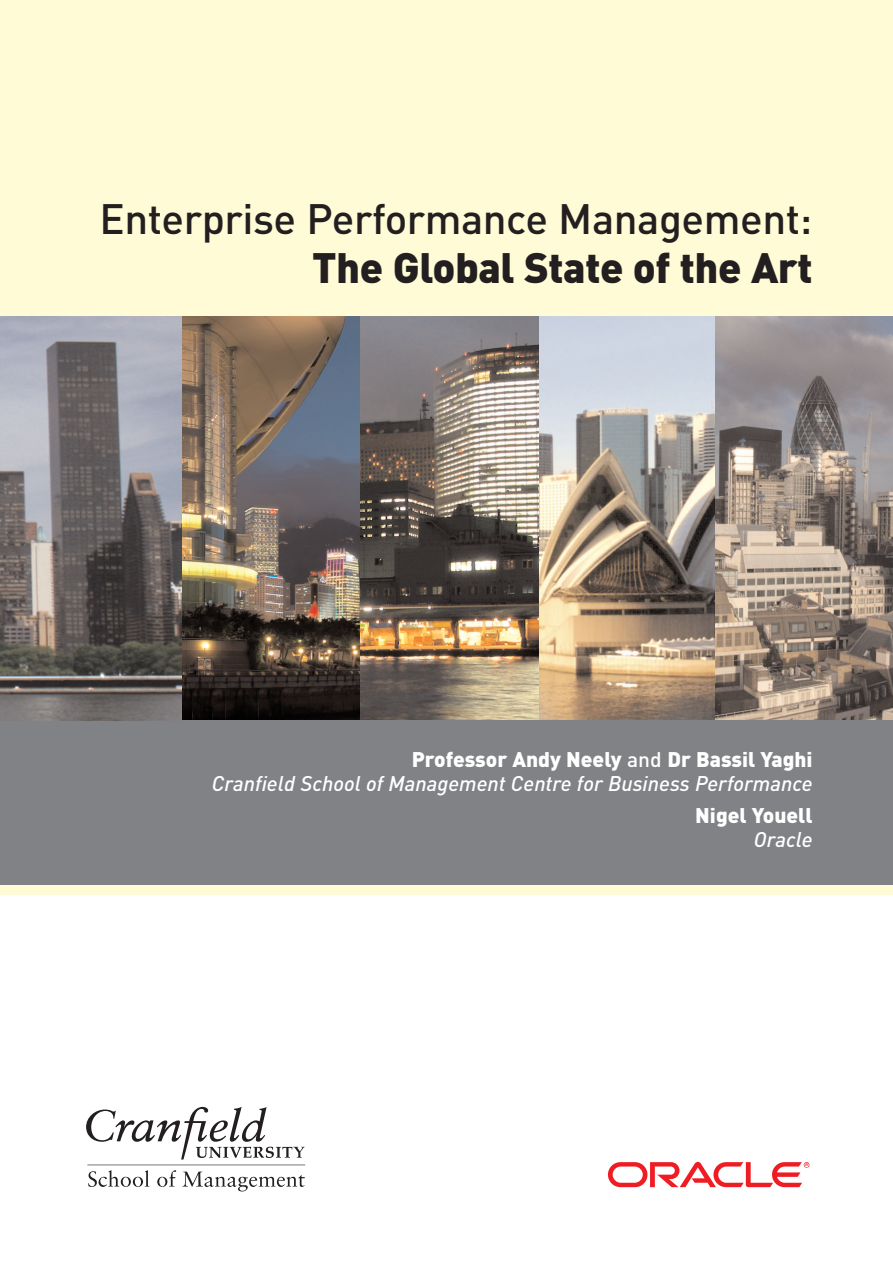
<style>
.page{position:relative;width:893px;height:1263px;background:#fff}
.page>*{position:absolute;margin:0;border:0;box-sizing:border-box;transform-origin:0 0}
.t1{font:500 42px "DIN";letter-spacing:-.01em;color:#231f20}
.t2{font:900 42px "DIN";letter-spacing:-.01em;color:#231f20}
.t3{font:italic 500 21px/24px "DIN";color:#fff;text-align:right}
.t4{font:900 21px "DIN";color:#fff}
.s1{font-weight:900;font-style:normal}
.s2{font-style:normal}
</style>
<div class="page">
<div style="left:0;top:0;width:893px;height:894px;background:#fffbd6"></div>
<div style="left:0;top:711px;width:893px;height:173px;background:#808285"></div>
<img style="left:181px;top:317px;width:712px;height:403px">
<svg style="left:608px;top:1162px;width:201px;height:25px"></svg>
<svg style="left:86px;top:1107px;width:219px;height:52px"></svg>
<svg style="left:88px;top:1170px;width:61px;height:17px"></svg>
<svg style="left:157px;top:1170px;width:19px;height:17px"></svg>
<svg style="left:182px;top:1171px;width:123px;height:20px"></svg>
<hr style="left:87px;top:1164px;width:218px;height:1px;background:#231f20">
<img style="left:361px;top:317px;width:177px;height:403px">
<svg style="left:0;top:317px;width:181px;height:403px;background:#7c797b"></svg>
<h1 class="t1" style="left:100px;top:194px;width:714px">Enterprise Performance Management:</h1>
<h1 class="t2" style="left:312px;top:243px;width:502px">The Global State of the Art</h1>
<p class="t3" style="left:212px;top:749px;width:602px"><span class="s1">Professor Andy Neely</span> <span class="s2">and</span> <span class="s1">Dr Bassil Yaghi<br></span>Cranfield School of Management Centre for Business Performance</p>
<p class="t4" style="left:695px;top:803px;width:119px">Nigel Youell</p>
<p class="t3" style="left:754px;top:830px;width:60px">Oracle</p>
</div>
